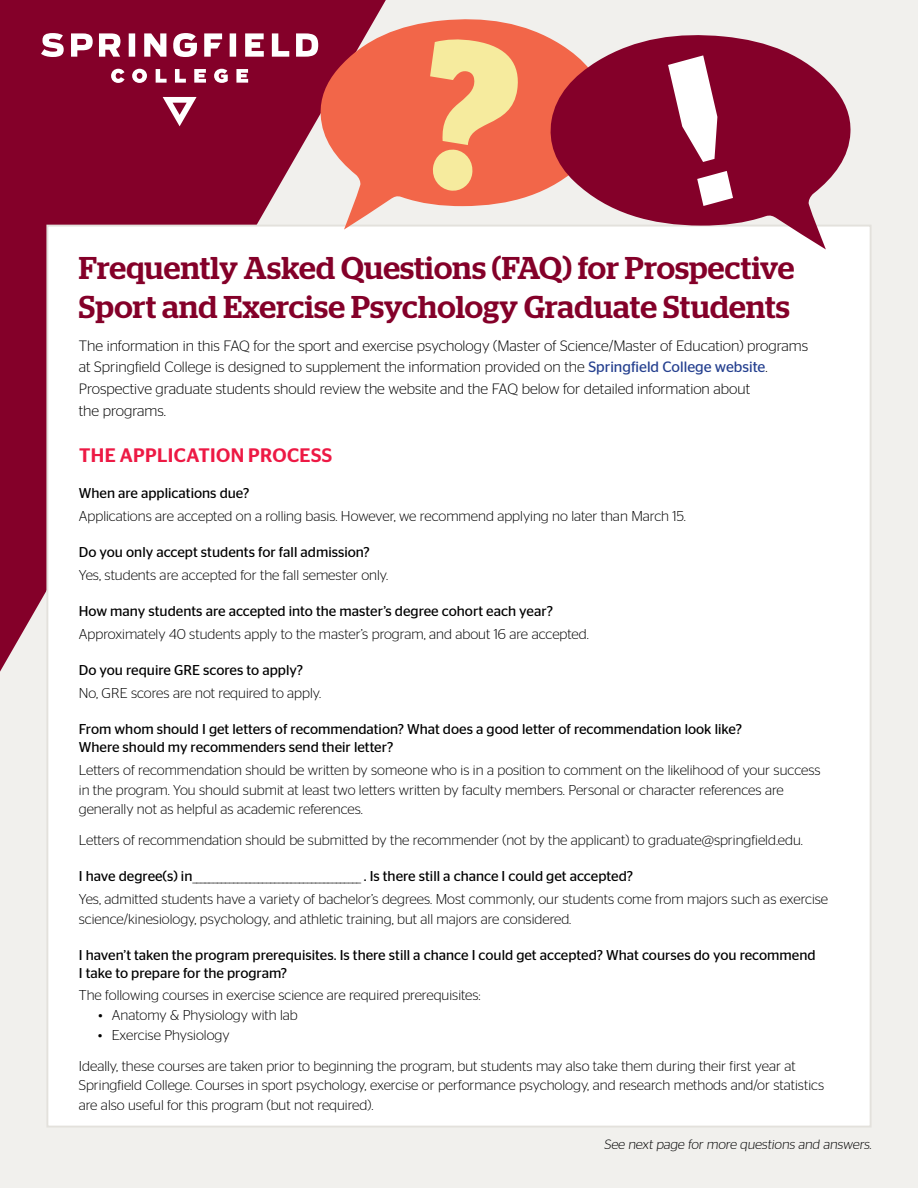
<style>
.page{position:relative;width:918px;height:1188px;background:#f1f0ed}
.page>*{position:absolute;margin:0;border:0;box-sizing:border-box;transform-origin:0 0}
.t1{font:500 31.5px/39px "Stag";letter-spacing:.005em;color:#840029}
.t2{font:500 19.5px "Stag Sans";letter-spacing:.02em;color:#ed1944}
.t3{font:300 15px/21.8px "Stag Sans";color:#000}
.t4{font:300 14.25px/20px "Stag Sans";color:#000}
.t5{font:14.25px/18px "Stag Sans";color:#000}
.t6{font:300 13.5px "Stag Sans";color:#000}
.s1{font-weight:400;color:#25408f}
.s2{font-weight:400}
</style>
<div class="page">
<svg style="left:0;top:0;width:386px;height:672px;background:#8b1036"></svg>
<svg style="left:41px;top:33px;width:277px;height:24px"></svg>
<svg style="left:163px;top:97px;width:34px;height:29px"></svg>
<svg style="left:111px;top:69px;width:137px;height:14px"></svg>
<div style="left:46px;top:225px;width:826px;height:903px;background:#fff;border:2px solid #e3e1dc"></div>
<svg style="left:321px;top:19px;width:288px;height:211px;background:#eb8674"></svg>
<svg style="left:430px;top:38px;width:91px;height:154px;background:#f3a772"></svg>
<svg style="left:548px;top:32px;width:302px;height:217px;background:#ab5069"></svg>
<svg style="left:668px;top:55px;width:65px;height:151px"></svg>
<h1 class="t1" style="left:79px;top:248px;width:717px">Frequently Asked Questions (FAQ) for Prospective<br>Sport and Exercise Psychology Graduate Students</h1>
<p class="t3" style="left:79px;top:334px;width:731px">The information in this FAQ for the sport and exercise psychology (Master of Science/Master of Education) programs at Springfield College is designed to supplement the information provided on the <span class="s1">Springfield College website</span>.<br>Prospective graduate students should review the website and the FAQ below for detailed information about<br>the programs.</p>
<h2 class="t2" style="left:79px;top:444px;width:255px">THE APPLICATION PROCESS</h2>
<p class="t5" style="left:79px;top:484px;width:172px">When are applications due?</p>
<p class="t4" style="left:79px;top:506px;width:609px">Applications are accepted on a rolling basis. However, we recommend applying no later than March 15.</p>
<p class="t5" style="left:79px;top:543px;width:293px">Do you only accept students for fall admission?</p>
<p class="t4" style="left:79px;top:565px;width:311px">Yes, students are accepted for the fall semester only.</p>
<p class="t5" style="left:79px;top:602px;width:476px">How many students are accepted into the master’s degree cohort each year?</p>
<p class="t4" style="left:79px;top:624px;width:512px">Approximately 40 students apply to the master’s program, and about 16 are accepted.</p>
<p class="t5" style="left:79px;top:661px;width:226px">Do you require GRE scores to apply?</p>
<p class="t4" style="left:79px;top:683px;width:244px">No, GRE scores are not required to apply.</p>
<p class="t5" style="left:79px;top:720px;width:665px">From whom should I get letters of recommendation? What does a good letter of recommendation look like?<br>Where should my recommenders send their letter?</p>
<p class="t4" style="left:79px;top:760px;width:743px">Letters of recommendation should be written by someone who is in a position to comment on the likelihood of your success in the program. You should submit at least two letters written by faculty members. Personal or character references are generally not as helpful as academic references.</p>
<p class="t4" style="left:79px;top:830px;width:726px">Letters of recommendation should be submitted by the recommender (not by the applicant) to graduate@springfield.edu.</p>
<p class="t4" style="left:79px;top:864px;width:751px;line-height:22.8px"><span class="s2">I have degree(s) in</span>_________________________________________ <span class="s2">. Is there still a chance I could get accepted?<br></span>Yes, admitted students have a variety of bachelor’s degrees. Most commonly, our students come from majors such as exercise</p>
<p class="t4" style="left:79px;top:908px;width:494px">science/kinesiology, psychology, and athletic training, but all majors are considered.</p>
<p class="t5" style="left:79px;top:945px;width:738px">I haven’t taken the program prerequisites. Is there still a chance I could get accepted? What courses do you recommend<br>I take to prepare for the program?</p>
<p class="t4" style="left:79px;top:985px;width:403px">The following courses in exercise science are required prerequisites:</p>
<p class="t4" style="left:98px;top:1005px;width:201px">• Anatomy &amp; Physiology with lab</p>
<p class="t4" style="left:79px;top:1020px;width:718px;line-height:30.5px;text-indent:20px">• Exercise Physiology<br>Ideally, these courses are taken prior to beginning the program, but students may also take them during their first year at</p>
<p class="t4" style="left:79px;top:1075px;width:747px">Springfield College. Courses in sport psychology, exercise or performance psychology, and research methods and/or statistics are also useful for this program (but not required).</p>
<p class="t6" style="left:604px;top:1137px;width:271px">See next page for more questions and answers.</p>
</div>
